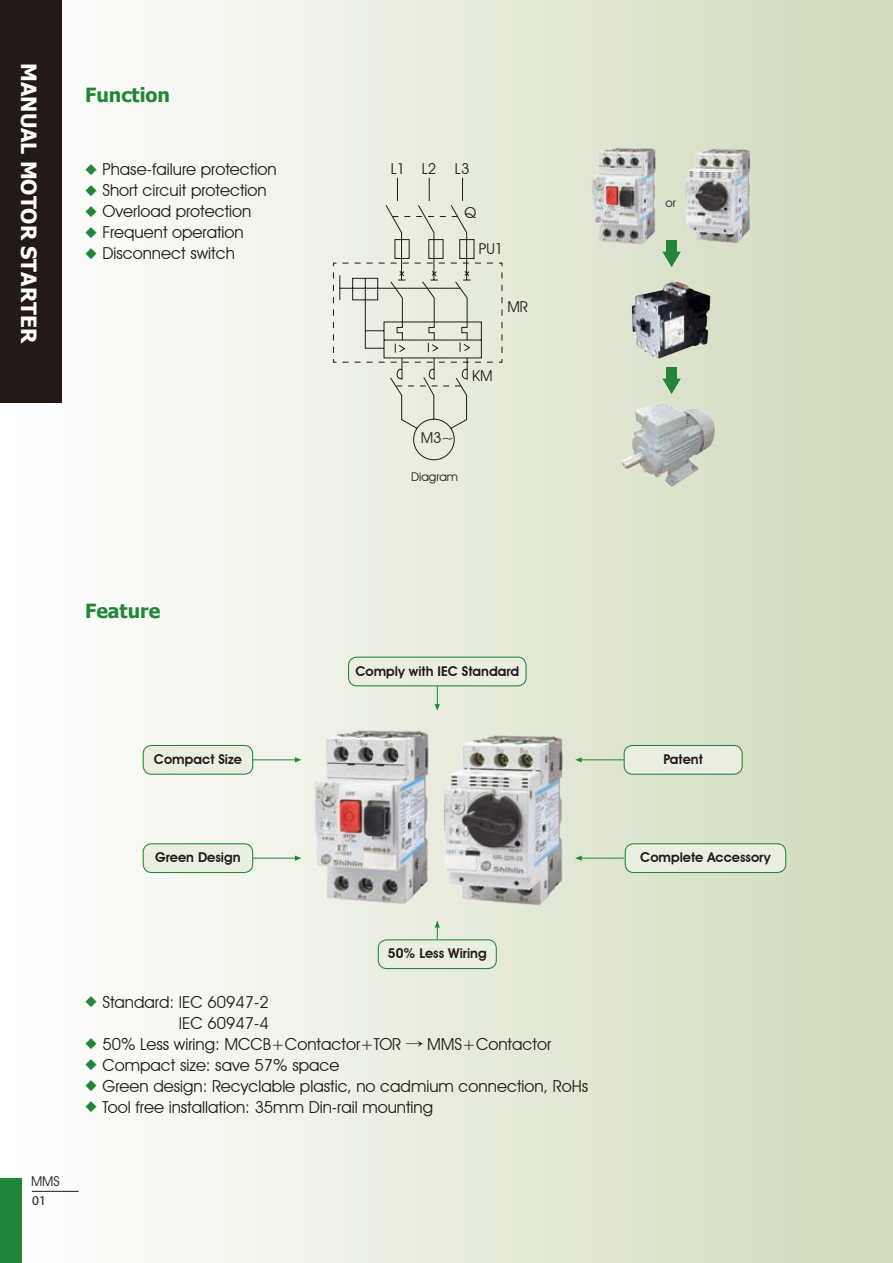
<style>
.page{position:relative;width:893px;height:1263px;background:#fff}
.page>*{position:absolute;margin:0;border:0;box-sizing:border-box;transform-origin:0 0}
.t1{font:700 21px "Tahoma";color:#fff}
.t2{font:700 19.5px "Tahoma";color:#218637}
.t3{font:16.5px/21px "Avant Garde IT Cby BT";color:#231916}
.t4{font:15px "Avant Garde IT Cby BT";color:#231916}
.t5{font:600 13.5px "Avant Garde IT Cby BT";color:#231916}
.t6{font:13.5px "Avant Garde IT Cby BT";color:#231916}
.t7{font:13.5px "Myriad Pro";color:#231916}
.t8{font:12px/21px "DF Hei Std W3";color:#218637;text-align:justify}
.t9{font:12px "Avant Garde IT Cby BT";color:#231916}
.s1{font-family:"Adobe Ming Std";font-weight:300}
</style>
<div class="page">
<div style="left:0;top:0;width:893px;height:1263px;background:linear-gradient(to right,#fff,#d0dabc)"></div>
<div style="left:378px;top:940px;width:118px;height:28px;background:#ebefe2;border-radius:9px"></div>
<div style="left:378px;top:939px;width:119px;height:30px;border:1px solid #218637;border-radius:9px"></div>
<img style="left:442px;top:732px;width:126px;height:176px">
<svg style="left:435px;top:921px;width:5px;height:18px"></svg>
<img style="left:312px;top:728px;width:121px;height:180px">
<svg style="left:333px;top:239px;width:170px;height:124px;background:#dcdfd2"></svg>
<svg style="left:385px;top:177px;width:86px;height:671px;background:#d9dcd1"></svg>
<svg style="left:398px;top:177px;width:72px;height:673px;background:#dde1d5"></svg>
<img style="left:684px;top:148px;width:68px;height:96px">
<img style="left:632px;top:281px;width:78px;height:78px">
<img style="left:622px;top:402px;width:94px;height:84px">
<img style="left:590px;top:146px;width:67px;height:101px">
<svg style="left:662px;top:252px;width:19px;height:15px"></svg>
<div style="left:666px;top:240px;width:11px;height:13px;background:#218637"></div>
<svg style="left:662px;top:379px;width:19px;height:15px"></svg>
<div style="left:666px;top:366px;width:11px;height:13px;background:#218637"></div>
<div style="left:143px;top:745px;width:110px;height:29px;background:#ebefe2;border-radius:9px"></div>
<div style="left:143px;top:745px;width:110px;height:30px;border:1px solid #218637;border-radius:9px"></div>
<hr style="left:253px;top:759px;width:42px;height:1px;background:#218637">
<svg style="left:295px;top:757px;width:6px;height:5px"></svg>
<div style="left:143px;top:844px;width:110px;height:28px;background:#ebefe2;border-radius:9px"></div>
<div style="left:143px;top:843px;width:110px;height:30px;border:1px solid #218637;border-radius:9px"></div>
<hr style="left:253px;top:858px;width:42px;height:1px;background:#218637">
<svg style="left:295px;top:855px;width:6px;height:6px"></svg>
<div style="left:349px;top:657px;width:177px;height:29px;background:#ebefe2;border-radius:9px"></div>
<div style="left:348px;top:657px;width:179px;height:29px;border:1px solid #218637;border-radius:9px"></div>
<div style="left:624px;top:745px;width:118px;height:29px;background:#ebefe2;border-radius:9px"></div>
<div style="left:624px;top:745px;width:119px;height:30px;border:1px solid #218637;border-radius:9px"></div>
<hr style="left:581px;top:759px;width:43px;height:1px;background:#218637">
<svg style="left:575px;top:757px;width:7px;height:5px"></svg>
<div style="left:625px;top:844px;width:161px;height:28px;background:#ebefe2;border-radius:9px"></div>
<div style="left:625px;top:843px;width:161px;height:30px;border:1px solid #218637;border-radius:9px"></div>
<hr style="left:581px;top:858px;width:43px;height:1px;background:#218637">
<svg style="left:575px;top:855px;width:7px;height:6px"></svg>
<div style="left:0;top:0;width:62px;height:402px;background:#231916"></div>
<div style="left:0;top:1178px;width:21px;height:85px;background:#218637"></div>
<hr style="left:32px;top:1191px;width:47px;height:1px;background:#231916">
<p class="t1" style="left:44px;top:63px;width:281px;rotate:90deg">MANUAL MOTOR STARTER</p>
<p class="t2" style="left:85px;top:81px;width:87px">Function</p>
<p class="t3" style="left:102px;top:159px;width:176px">Phase-failure protection<br>Short circuit protection<br>Overload protection<br>Frequent operation<br>Disconnect switch</p>
<p class="t8" style="left:85px;top:159px;width:13px">◆ ◆ ◆ ◆ ◆</p>
<p class="t4" style="left:391px;top:160px;width:80px">L1 L2 L3</p>
<p class="t4" style="left:464px;top:204px;width:13px">Q</p>
<p class="t4" style="left:479px;top:240px;width:26px">PU1</p>
<p class="t4" style="left:507px;top:297px;width:22px">MR</p>
<p class="t4" style="left:472px;top:367px;width:22px">KM</p>
<p class="t4" style="left:421px;top:429px;width:35px">M3~</p>
<p class="t9" style="left:411px;top:469px;width:48px">Diagram</p>
<p class="t2" style="left:85px;top:598px;width:77px">Feature</p>
<p class="t5" style="left:154px;top:751px;width:90px">Compact Size</p>
<p class="t5" style="left:355px;top:663px;width:165px">Comply with IEC Standard</p>
<p class="t5" style="left:155px;top:849px;width:87px">Green Design</p>
<p class="t6" style="left:31px;top:1172px;width:30px">MMS</p>
<p class="t7" style="left:32px;top:1192px;width:15px">01</p>
<p class="t5" style="left:388px;top:945px;width:100px">50% Less Wiring</p>
<p class="t3" style="left:102px;top:991px;width:168px">Standard: IEC 60947-2</p>
<p class="t3" style="left:179px;top:1012px;width:91px">IEC 60947-4</p>
<p class="t3" style="left:102px;top:1033px;width:450px">50% Less wiring: MCCB+Contactor+TOR <span class="s1">→</span> MMS+Contactor</p>
<p class="t3" style="left:102px;top:1054px;width:239px">Compact size: save 57% space</p>
<p class="t3" style="left:102px;top:1075px;width:487px">Green design: Recyclable plastic, no cadmium connection, RoHs</p>
<p class="t3" style="left:102px;top:1096px;width:332px">Tool free installation: 35mm Din-rail mounting</p>
<p class="t8" style="left:85px;top:991px;width:13px">◆</p>
<p class="t8" style="left:85px;top:1033px;width:13px">◆ ◆ ◆ ◆</p>
<p class="t9" style="left:666px;top:195px;width:12px">or</p>
<p class="t5" style="left:663px;top:751px;width:41px">Patent</p>
<p class="t5" style="left:640px;top:849px;width:132px">Complete Accessory</p>
</div>
